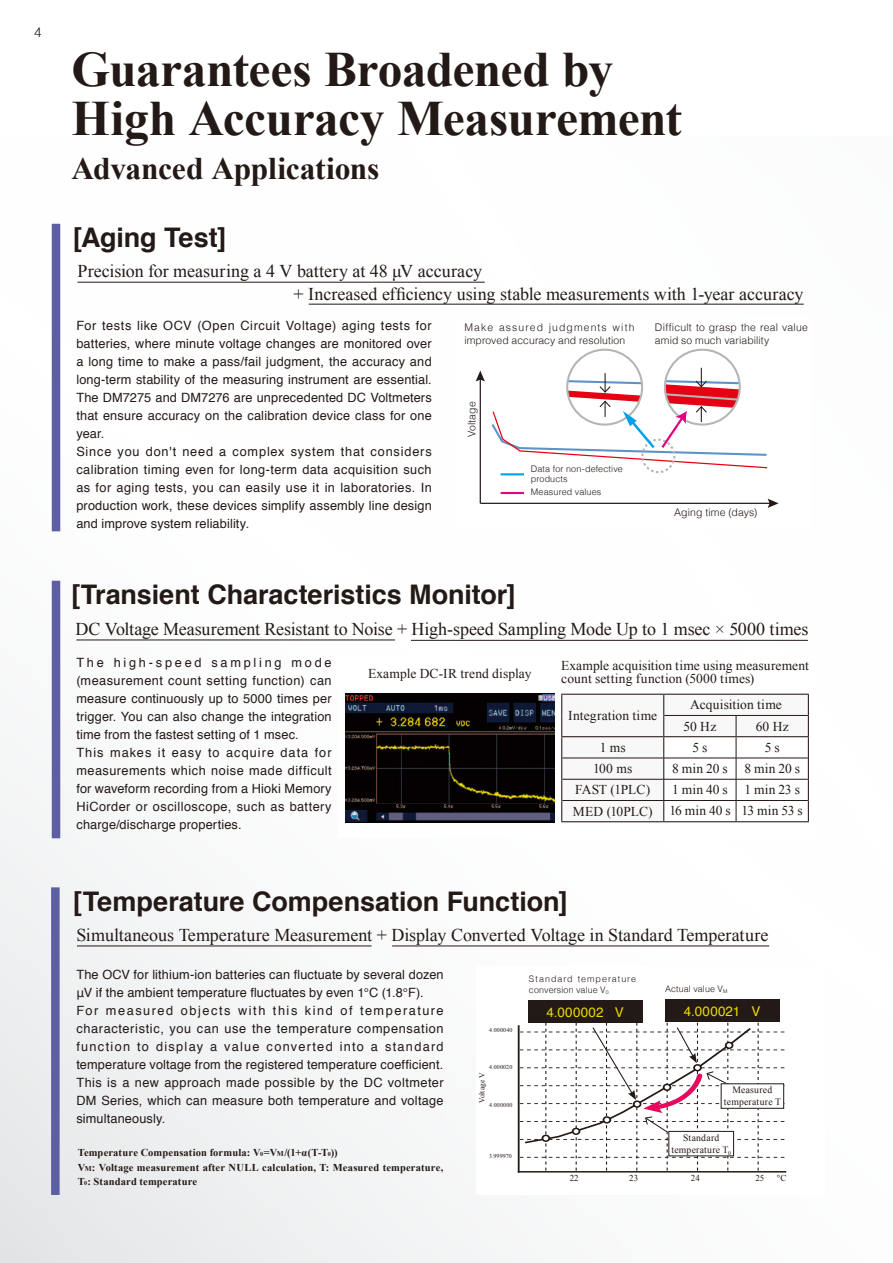
<style>
.page{position:relative;width:893px;height:1263px;background:#fff}
.page>*{position:absolute;margin:0;border:0;box-sizing:border-box;transform-origin:0 0}
.t1{font:700 49.5px/49.5px "Times New Roman";letter-spacing:-.01em;color:#231916}
.t2{font:700 31.5px "Times New Roman";letter-spacing:-.01em;color:#231916}
.t3{font:700 27px "Helvetica";letter-spacing:-.005em;color:#231916}
.t4{font:18px/22.5px "Times New Roman";color:#231916}
.t5{font:13.5px/13.5px "Times New Roman";letter-spacing:.01em;color:#231916}
.t6{font:13.5px "Helvetica";letter-spacing:.025em;color:#ecdb00}
.t7{font:13.5px "Times New Roman";letter-spacing:-.015em;color:#231916}
.t8{font:300 13.5px "Helvetica";color:#231916}
.t9{font:12.75px/18px "Helvetica";letter-spacing:.02em;color:#231916}
.t10{font:700 10.5px/15.5px "Times New Roman";letter-spacing:.015em;color:#231916}
.t11{font:300 10.5px/13.5px "Helvetica";letter-spacing:.015em;color:#231916}
.t12{font:9.75px/12px "Times New Roman";letter-spacing:.025em;color:#231916;text-align:center}
.t13{font:300 9px/10.5px "Helvetica";letter-spacing:.015em;color:#231916}
.t14{font:300 9px/10.5px "Helvetica";letter-spacing:.1em;color:#231916}
.t15{font:9px "Times New Roman";letter-spacing:.01em;color:#231916}
.t16{font:7.5px "Times New Roman";letter-spacing:.01em;color:#231916}
.t17{font:6px "Times New Roman";letter-spacing:.035em;color:#231916}
.s1{font-size:6.15px}
.s2{font-size:7.35px}
</style>
<div class="page">
<div style="left:0;top:136px;width:893px;height:1127px;background:linear-gradient(to right,#f6f7f7,#fff)"></div>
<div style="left:456px;top:318px;width:356px;height:211px;background:#fff"></div>
<div style="left:338px;top:656px;width:480px;height:182px;background:#fff"></div>
<div style="left:476px;top:966px;width:348px;height:229px;background:#fff"></div>
<hr style="left:519px;top:1171px;width:266px;height:1px;background:#231916">
<hr style="left:518px;top:1026px;width:1px;height:146px;background:#231916">
<div style="left:665px;top:999px;width:114px;height:23px;background:#231916"></div>
<div style="left:528px;top:1000px;width:114px;height:23px;background:#231916"></div>
<svg style="left:520px;top:1023px;width:265px;height:148px"></svg>
<img style="left:345px;top:694px;width:209px;height:128px">
<svg style="left:561px;top:694px;width:248px;height:128px"></svg>
<hr style="left:664px;top:715px;width:72px;height:1px;background:#231916">
<hr style="left:736px;top:715px;width:72px;height:1px;background:#231916">
<hr style="left:664px;top:736px;width:72px;height:1px;background:#231916">
<hr style="left:736px;top:736px;width:73px;height:1px;background:#231916">
<div style="left:52px;top:224px;width:8px;height:307px;background:#5d5fa2"></div>
<div style="left:52px;top:581px;width:8px;height:257px;background:#5d5fa2"></div>
<div style="left:51px;top:887px;width:9px;height:308px;background:#5d5fa2"></div>
<hr style="left:77px;top:282px;width:408px;height:1px;background:#231916">
<hr style="left:309px;top:304px;width:495px;height:1px;background:#231916">
<hr style="left:76px;top:640px;width:319px;height:1px;background:#231916">
<hr style="left:77px;top:945px;width:295px;height:1px;background:#231916">
<hr style="left:392px;top:945px;width:377px;height:1px;background:#231916">
<hr style="left:411px;top:640px;width:397px;height:1px;background:#231916">
<hr style="left:480px;top:378px;width:1px;height:125px;background:#231916">
<hr style="left:480px;top:503px;width:291px;height:1px;background:#231916">
<svg style="left:768px;top:499px;width:11px;height:9px"></svg>
<div style="left:641px;top:439px;width:34px;height:34px;border:2px dashed #b5b5b6;border-radius:50%"></div>
<hr style="left:501px;top:473px;width:23px;height:2px;background:#00a1e9">
<hr style="left:501px;top:492px;width:23px;height:2px;background:#e4007f">
<svg style="left:476px;top:351px;width:292px;height:118px"></svg>
<p class="t8" style="left:34px;top:21px;width:9px">4</p>
<h1 class="t1" style="left:71px;top:43px;width:612px">Guarantees Broadened by<br>High Accuracy Measurement</h1>
<h2 class="t2" style="left:71px;top:147px;width:310px">Advanced Applications</h2>
<h3 class="t3" style="left:73px;top:216px;width:154px">[Aging Test]</h3>
<h3 class="t4" style="left:293px;top:260px;width:512px;text-indent:-216px">Precision for measuring a 4 V battery at 48 μV accuracy<br>+ Increased efficiency using stable measurements with 1-year accuracy</h3>
<p class="t9" style="left:76px;top:317px;width:357px">For tests like OCV (Open Circuit Voltage) aging tests for batteries, where minute voltage changes are monitored over a long time to make a pass/fail judgment, the accuracy and long-term stability of the measuring instrument are essential.<br>The DM7275 and DM7276 are unprecedented DC Voltmeters that ensure accuracy on the calibration device class for one year.<br>Since you don't need a complex system that considers calibration timing even for long-term data acquisition such as for aging tests, you can easily use it in laboratories. In production work, these devices simplify assembly line design and improve system reliability.</p>
<p class="t11" style="left:464px;top:319px;width:172px">Make assured judgments with improved accuracy and resolution</p>
<p class="t11" style="left:655px;top:319px;width:154px">Difficult to grasp the real value amid so much variability</p>
<p class="t11" style="left:464px;top:437px;width:37px;rotate:-90deg">Voltage</p>
<p class="t13" style="left:531px;top:463px;width:93px">Data for non-defective products</p>
<p class="t13" style="left:531px;top:486px;width:72px">Measured values</p>
<p class="t11" style="left:674px;top:505px;width:85px">Aging time (days)</p>
<h3 class="t3" style="left:71px;top:573px;width:445px">[Transient Characteristics Monitor]</h3>
<h3 class="t4" style="left:76px;top:617px;width:735px">DC Voltage Measurement Resistant to Noise + High-speed Sampling Mode Up to 1 msec × 5000 times</h3>
<p class="t9" style="left:76px;top:654px;width:257px">The high-speed sampling mode (measurement count setting function) can measure continuously up to 5000 times per trigger. You can also change the integration time from the fastest setting of 1 msec.<br>This makes it easy to acquire data for measurements which noise made difficult for waveform recording from a Hioki Memory HiCorder or oscilloscope, such as battery charge/discharge properties.</p>
<p class="t5" style="left:368px;top:666px;width:165px">Example DC-IR trend display</p>
<p class="t5" style="left:561px;top:658px;width:249px">Example acquisition time using measurement count setting function (5000 times)</p>
<p class="t5" style="left:568px;top:708px;width:90px">Integration time</p>
<p class="t5" style="left:683px;top:694px;width:100px;line-height:21.3px;text-indent:7px">Acquisition time<br>50 Hz</p>
<p class="t5" style="left:756px;top:719px;width:35px">60 Hz</p>
<p class="t5" style="left:600px;top:740px;width:28px">1 ms</p>
<p class="t5" style="left:692px;top:740px;width:16px">5 s</p>
<p class="t5" style="left:765px;top:740px;width:16px">5 s</p>
<p class="t5" style="left:593px;top:762px;width:41px">100 ms</p>
<p class="t5" style="left:672px;top:762px;width:129px">8 min 20 s 8 min 20 s</p>
<p class="t7" style="left:575px;top:781px;width:76px">FAST (1PLC)</p>
<p class="t5" style="left:573px;top:779px;width:231px;line-height:21.1px;text-align:right">1 min 40 s 1 min 23 s<br>MED (10PLC) 16 min 40 s 13 min 53 s</p>
<h3 class="t3" style="left:73px;top:879px;width:496px">[Temperature Compensation Function]</h3>
<h3 class="t4" style="left:76px;top:923px;width:693px">Simultaneous Temperature Measurement + Display Converted Voltage in Standard Temperature</h3>
<p class="t9" style="left:76px;top:966px;width:369px">The OCV for lithium-ion batteries can fluctuate by several dozen μV if the ambient temperature fluctuates by even 1°C (1.8°F).<br>For measured objects with this kind of temperature characteristic, you can use the temperature compensation function to display a value converted into a standard temperature voltage from the registered temperature coefficient.<br>This is a new approach made possible by the DC voltmeter DM Series, which can measure both temperature and voltage simultaneously.</p>
<p class="t10" style="left:78px;top:1144px;width:367px">Temperature Compensation formula: V<span class="s1">0</span>=V<span class="s2">m</span>/(1+α(T-T<span class="s1">0</span>))<br>V<span class="s2">m</span>: Voltage measurement after NULL calculation, T: Measured temperature,</p>
<p class="t10" style="left:78px;top:1173px;width:121px">T<span class="s1">0</span>: Standard temperature</p>
<p class="t17" style="left:489px;top:1026px;width:25px">4.000040</p>
<p class="t17" style="left:489px;top:1063px;width:25px">4.000020</p>
<p class="t17" style="left:489px;top:1101px;width:25px">4.000000</p>
<p class="t16" style="left:477px;top:1103px;width:32px;rotate:-90deg">Voltage V</p>
<p class="t17" style="left:489px;top:1152px;width:24px">3.999970</p>
<p class="t14" style="left:529px;top:973px;width:109px">Standard temperature conversion value V<sub>0</sub></p>
<p class="t13" style="left:665px;top:983px;width:64px">Actual value V<sub>M</sub></p>
<p class="t6" style="left:547px;top:1002px;width:79px">4.000002 V</p>
<p class="t6" style="left:684px;top:1000px;width:78px">4.000021 V</p>
<p class="t12" style="left:733px;top:1084px;width:41px">Measured</p>
<p class="t12" style="left:724px;top:1096px;width:59px">temperature T</p>
<p class="t15" style="left:570px;top:1172px;width:11px">22</p>
<p class="t12" style="left:671px;top:1131px;width:61px">Standard temperature T<sub>0</sub></p>
<p class="t15" style="left:629px;top:1172px;width:11px">23</p>
<p class="t15" style="left:691px;top:1172px;width:11px">24</p>
<p class="t15" style="left:755px;top:1172px;width:10px">25</p>
<p class="t15" style="left:777px;top:1172px;width:11px">°C</p>
</div>
